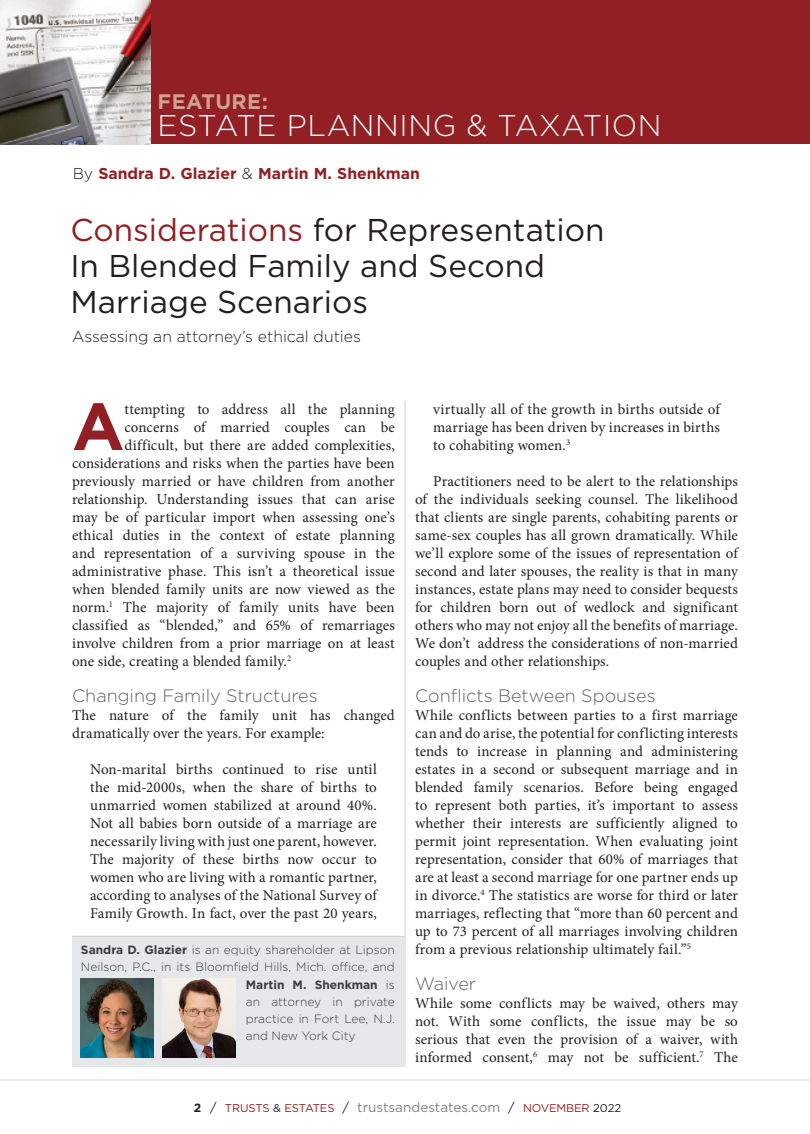
<style>
.page{position:relative;width:810px;height:1134px;background:#fff}
.page>*{position:absolute;margin:0;border:0;box-sizing:border-box;transform-origin:0 0}
.BODY_no_indent{font:700 66.45px "Gotham";color:#911f23}
.HEAD{font:31.5px/36px "Gotham";color:#231f20}
.t1{font:300 30px "Gotham";letter-spacing:.02em;color:#fff}
.t2{font:700 21px "Gotham";letter-spacing:.02em;color:#cea191}
.SUBHEAD{font:300 18px "Gotham";color:#636366}
.DECK{font:300 15.75px "Gotham";color:#231f20}
.Author_Byline{font:700 15.75px "Gotham";color:#911f23}
.BODY_no_indent-2{font:15px/18px "Minion Pro";letter-spacing:.005em;color:#231f20;text-align:justify}
.BODY{font:15px/18px "Minion Pro";color:#231f20;text-align:justify}
.body_indented_L_R{font:15px/18px "Minion Pro";letter-spacing:.005em;color:#231f20;text-align:justify}
.Author_About{font:300 12px "Gotham";color:#3e3e3f}
.Author_About-2{font:700 12px "Gotham";color:#3e3e3f}
.t3{font:11.25px "Gotham";letter-spacing:-.01em;color:#911f23}
.s1{font-weight:300;color:#231f20}
.s2{color:#911f23}
.s3{font-weight:700}
.s4{font-weight:300}
.s5{font-weight:700;font-size:12px;color:#231f20}
.s6{font-size:12.75px;color:#231f20}
.s7{color:#231f20}
.s8{font-size:13.5px;color:#808285}
</style>
<div class="page">
<hr style="left:0;top:1080px;width:810px;height:1px;background:#d1d2d4">
<div style="left:0;top:0;width:810px;height:144px;background:#911f23"></div>
<img style="left:0;top:0;width:150px;height:144px">
<hr style="left:405px;top:400px;width:1px;height:666px;background:#d1d2d4">
<div style="left:72px;top:936px;width:333px;height:130px;background:#e6e7e9"></div>
<hr style="left:72px;top:936px;width:333px;height:1px;background:#d1d2d4">
<img style="left:163px;top:979px;width:72px;height:78px">
<img style="left:81px;top:979px;width:72px;height:78px">
<h3 class="t2" style="left:158px;top:88px;width:112px">FEATURE:</h3>
<h3 class="t1" style="left:158px;top:106px;width:506px">ESTATE PLANNING &amp; TAXATION</h3>
<p class="Author_Byline" style="left:73px;top:163px;width:349px"><span class="s1">By</span> Sandra D. Glazier <span class="s1">&amp;</span> Martin M. Shenkman</p>
<p class="HEAD" style="left:70px;top:211px;width:536px"><span class="s2">Considerations</span> for Representation<br>In Blended Family and Second<br>Marriage Scenarios</p>
<p class="DECK" style="left:72px;top:326px;width:290px">Assessing an attorney’s ethical duties</p>
<p class="BODY_no_indent" style="left:72px;top:382px;width:54px">A</p>
<p class="BODY_no_indent-2" style="left:125px;top:400px;width:272px">ttempting to address all the planning</p>
<p class="BODY_no_indent-2" style="left:125px;top:418px;width:272px">concerns of married couples can be</p>
<p class="BODY_no_indent-2" style="left:125px;top:436px;width:272px">difficult, but there are added complexities,</p>
<p class="BODY_no_indent-2" style="left:72px;top:454px;width:324px">considerations and risks when the parties have been</p>
<p class="BODY_no_indent-2" style="left:72px;top:472px;width:324px">previously married or have children from another</p>
<p class="BODY_no_indent-2" style="left:72px;top:490px;width:324px">relationship. Understanding issues that can arise</p>
<p class="BODY_no_indent-2" style="left:72px;top:508px;width:324px">may be of particular import when assessing one’s</p>
<p class="BODY_no_indent-2" style="left:72px;top:526px;width:324px">ethical duties in the context of estate planning</p>
<p class="BODY_no_indent-2" style="left:72px;top:544px;width:324px">and representation of a surviving spouse in the</p>
<p class="BODY_no_indent-2" style="left:72px;top:562px;width:324px">administrative phase. This isn’t a theoretical issue</p>
<p class="BODY_no_indent-2" style="left:72px;top:580px;width:324px">when blended family units are now viewed as the</p>
<p class="BODY_no_indent-2" style="left:72px;top:598px;width:324px">norm.<sup>1</sup> The majority of family units have been</p>
<p class="BODY_no_indent-2" style="left:72px;top:616px;width:324px">classified as “blended,” and 65% of remarriages</p>
<p class="BODY_no_indent-2" style="left:72px;top:634px;width:324px">involve children from a prior marriage on at least</p>
<p class="BODY_no_indent-2" style="left:72px;top:652px;width:221px">one side, creating a blended family.<sup>2</sup></p>
<p class="SUBHEAD" style="left:72px;top:684px;width:247px">Changing Family Structures</p>
<p class="BODY_no_indent-2" style="left:72px;top:706px;width:324px">The nature of the family unit has changed dramatically over the years. For example:</p>
<p class="body_indented_L_R" style="left:90px;top:760px;width:288px">Non-marital births continued to rise until the mid-2000s, when the share of births to unmarried women stabilized at around 40%.<br>Not all babies born outside of a marriage are necessarily living with just one parent, however.<br>The majority of these births now occur to women who are living with a romantic partner, according to analyses of the National Survey of Family Growth. In fact, over the past 20 years,</p>
<p class="Author_About" style="left:81px;top:942px;width:315px"><span class="s3">Sandra D. Glazier</span> is an equity shareholder at Lipson</p>
<p class="Author_About" style="left:81px;top:959px;width:315px">Neilson, P.C., in its Bloomfield Hills, Mich. office, and</p>
<p class="Author_About-2" style="left:246px;top:976px;width:151px">Martin M. Shenkman <span class="s4">is</span></p>
<p class="Author_About" style="left:246px;top:994px;width:151px">an attorney in private</p>
<p class="Author_About" style="left:246px;top:1011px;width:151px">practice in Fort Lee, N.J.</p>
<p class="Author_About" style="left:246px;top:1028px;width:111px">and New York City</p>
<p class="body_indented_L_R" style="left:433px;top:400px;width:288px">virtually all of the growth in births outside of marriage has been driven by increases in births to cohabiting women.<sup>3</sup></p>
<p class="BODY" style="left:415px;top:472px;width:324px;text-indent:18px">Practitioners need to be alert to the relationships of the individuals seeking counsel. The likelihood that clients are single parents, cohabiting parents or same-sex couples has all grown dramatically. While we’ll explore some of the issues of representation of second and later spouses, the reality is that in many instances, estate plans may need to consider bequests for children born out of wedlock and significant others who may not enjoy all the benefits of marriage.<br>We don’t address the considerations of non-married couples and other relationships.</p>
<p class="SUBHEAD" style="left:415px;top:684px;width:242px">Conflicts Between Spouses</p>
<p class="BODY_no_indent-2" style="left:415px;top:706px;width:324px">While conflicts between parties to a first marriage can and do arise, the potential for conflicting interests tends to increase in planning and administering estates in a second or subsequent marriage and in blended family scenarios. Before being engaged to represent both parties, it’s important to assess whether their interests are sufficiently aligned to permit joint representation. When evaluating joint representation, consider that 60% of marriages that are at least a second marriage for one partner ends up in divorce.<sup>4</sup> The statistics are worse for third or later marriages, reflecting that “more than 60 percent and up to 73 percent of all marriages involving children from a previous relationship ultimately fail.”<sup>5</sup></p>
<p class="SUBHEAD" style="left:415px;top:972px;width:63px">Waiver</p>
<p class="BODY_no_indent-2" style="left:415px;top:994px;width:324px">While some conflicts may be waived, others may not. With some conflicts, the issue may be so serious that even the provision of a waiver, with informed consent,<sup>6</sup> may not be sufficient.<sup>7</sup> The</p>
<p class="t3" style="left:194px;top:1100px;width:429px"><span class="s5">2</span> <span class="s6">/</span> TRUSTS <span class="s7">&amp;</span> ESTATES <span class="s6">/</span> <span class="s8">trustsandestates.com</span> <span class="s6">/</span> NOVEMBER <span class="s7">2022</span></p>
</div>
